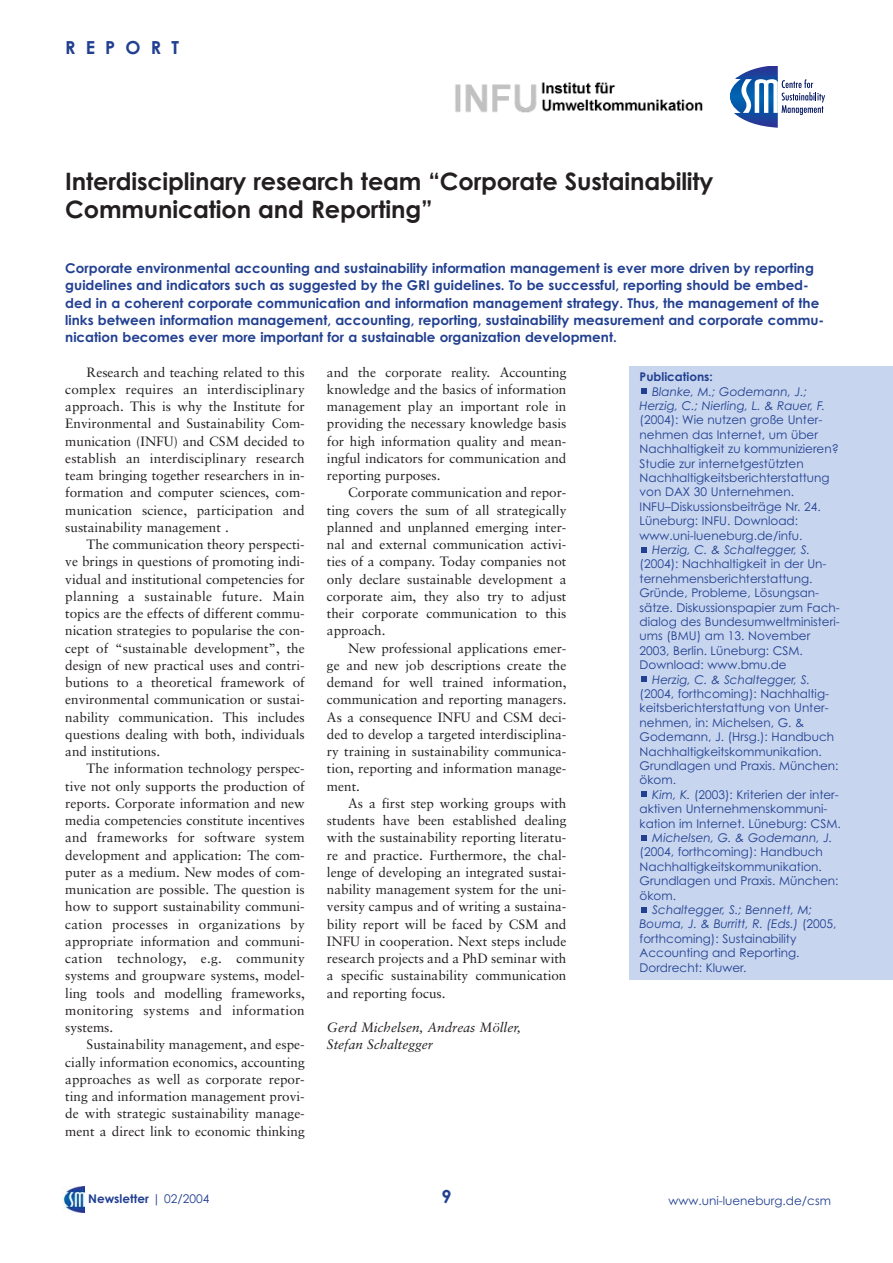
<style>
.page{position:relative;width:893px;height:1263px;background:#fff}
.page>*{position:absolute;margin:0;border:0;box-sizing:border-box;transform-origin:0 0}
.t1{font:700 24px/28.8px "Century Gothic";letter-spacing:-.005em;color:#231f20}
.t2{font:700 18px "Century Gothic";letter-spacing:.56em;color:#224091}
.t3{font:13.5px/17.2px "Sabon";color:#231f20;text-align:justify}
.t4{font:700 13.5px/17.2px "Century Gothic";color:#224091}
.t5{font:italic 13.5px/17.2px "Sabon";color:#231f20}
.t6{font:12px/14.4px "Century Gothic";color:#224091}
.t7{font:italic 12px/14.4px "Century Gothic";color:#224091;text-align:center}
.t8{font:700 12px "Century Gothic";color:#224091}
.s1{font-style:italic}
.s2{font-weight:400}
</style>
<div class="page">
<div style="left:629px;top:367px;width:263px;height:613px;background:#c7d5ee"></div>
<svg style="left:641px;top:907px;width:6px;height:6px"></svg>
<svg style="left:641px;top:835px;width:6px;height:6px"></svg>
<svg style="left:641px;top:791px;width:6px;height:6px"></svg>
<svg style="left:641px;top:676px;width:6px;height:6px"></svg>
<svg style="left:641px;top:547px;width:6px;height:6px"></svg>
<svg style="left:641px;top:388px;width:6px;height:6px"></svg>
<img style="left:62px;top:1187px;width:22px;height:25px">
<img style="left:455px;top:82px;width:248px;height:31px">
<svg style="left:729px;top:66px;width:96px;height:62px"></svg>
<h2 class="t2" style="left:65px;top:41px;width:115px">REPORT</h2>
<h1 class="t1" style="left:65px;top:169px;width:649px">Interdisciplinary research team “Corporate Sustainability<br>Communication and Reporting”</h1>
<p class="t4" style="left:65px;top:261px;width:760px">Corporate environmental accounting and sustainability information management is ever more driven by reporting guidelines and indicators such as suggested by the GRI guidelines. To be successful, reporting should be embed&shy;ded in a coherent corporate communication and information management strategy. Thus, the management of the links between information management, accounting, reporting, sustainability measurement and corporate commu&shy;nication becomes ever more important for a sustainable organization development.</p>
<p class="t3" style="left:65px;top:364px;width:241px;text-indent:21px">Research and teaching related to this complex requires an interdisciplinary approach. This is why the Institute for Environmental and Sustainability Com&shy;munication (INFU) and CSM decided to establish an interdisciplinary research team bringing together researchers in in&shy;formation and computer sciences, com&shy;munication science, participation and sustainability management .</p>
<p class="t3" style="left:65px;top:537px;width:241px;text-indent:21px">The communication theory perspecti&shy;ve brings in questions of promoting indi&shy;vidual and institutional competencies for planning a sustainable future. Main topics are the effects of different commu&shy;nication strategies to popularise the con&shy;cept of “sustainable development”, the design of new practical uses and contri&shy;butions to a theoretical framework of environmental communication or sustai&shy;nability communication. This includes questions dealing with both, individuals and institutions.</p>
<p class="t3" style="left:65px;top:761px;width:241px;text-indent:21px">The information technology perspec&shy;tive not only supports the production of reports. Corporate information and new media competencies constitute incentives and frameworks for software system development and application: The com&shy;puter as a medium. New modes of com&shy;munication are possible. The question is how to support sustainability communi&shy;cation processes in organizations by appropriate information and communi&shy;cation technology, e.g. community systems and groupware systems, model&shy;ling tools and modelling frameworks, monitoring systems and information systems.</p>
<p class="t3" style="left:65px;top:1037px;width:241px;text-indent:21px">Sustainability management, and espe&shy;cially information economics, accounting approaches as well as corporate repor&shy;ting and information management provi&shy;de with strategic sustainability manage&shy;ment a direct link to economic thinking</p>
<p class="t3" style="left:327px;top:364px;width:241px">and the corporate reality. Accounting knowledge and the basics of information management play an important role in providing the necessary knowledge basis for high information quality and mean&shy;ingful indicators for communication and reporting purposes.</p>
<p class="t3" style="left:327px;top:485px;width:241px;text-indent:21px">Corporate communication and repor&shy;ting covers the sum of all strategically planned and unplanned emerging inter&shy;nal and external communication activi&shy;ties of a company. Today companies not only declare sustainable development a corporate aim, they also try to adjust their corporate communication to this approach.</p>
<p class="t3" style="left:327px;top:640px;width:241px;text-indent:21px">New professional applications emer&shy;ge and new job descriptions create the demand for well trained information, communication and reporting managers.<br>As a consequence INFU and CSM deci&shy;ded to develop a targeted interdisciplina&shy;ry training in sustainability communica&shy;tion, reporting and information manage&shy;ment.</p>
<p class="t3" style="left:327px;top:796px;width:241px;text-indent:21px">As a first step working groups with students have been established dealing with the sustainability reporting literatu&shy;re and practice. Furthermore, the chal&shy;lenge of developing an integrated sustai&shy;nability management system for the uni&shy;versity campus and of writing a sustaina&shy;bility report will be faced by CSM and INFU in cooperation. Next steps include research projects and a PhD seminar with a specific sustainability communication and reporting focus.</p>
<p class="t5" style="left:327px;top:1020px;width:195px">Gerd Michelsen, Andreas Möller,<br>Stefan Schaltegger</p>
<p class="t8" style="left:639px;top:372px;width:75px">Publications:</p>
<p class="t7" style="left:639px;top:385px;width:187px">Blanke, M.; Godemann, J.;<br>Herzig, C.; Nierling, L. &amp; Rauer, F.</p>
<p class="t6" style="left:639px;top:414px;width:201px">(2004): Wie nutzen große Unter&shy;nehmen das Internet, um über<br>Nachhaltigkeit zu kommunizieren?<br>Studie zur internetgestützten<br>Nachhaltigkeitsberichterstattung von DAX 30 Unternehmen.<br>INFU–Diskussionsbeiträge Nr. 24.<br>Lüneburg: INFU. Download: www.uni-lueneburg.de/infu.</p>
<p class="t7" style="left:652px;top:544px;width:159px">Herzig, C. &amp; Schaltegger, S.</p>
<p class="t6" style="left:639px;top:558px;width:202px">(2004): Nachhaltigkeit in der Un&shy;ternehmensberichterstattung.<br>Gründe, Probleme, Lösungsan&shy;sätze. Diskussionspapier zum Fach&shy;dialog des Bundesumweltministeri&shy;ums (BMU) am 13. November<br>2003, Berlin. Lüneburg: CSM.<br>Download: www.bmu.de</p>
<p class="t7" style="left:652px;top:673px;width:159px">Herzig, C. &amp; Schaltegger, S.</p>
<p class="t6" style="left:639px;top:688px;width:200px">(2004, forthcoming): Nachhaltig&shy;keitsberichterstattung von Unter&shy;nehmen, in: Michelsen, G. &amp;<br>Godemann, J. (Hrsg.): Handbuch<br>Nachhaltigkeitskommunikation.<br>Grundlagen und Praxis. München: ökom.</p>
<p class="t6" style="left:639px;top:789px;width:202px;text-indent:13px"><span class="s1">Kim, K.</span> (2003): Kriterien der inter&shy;aktiven Unternehmenskommuni&shy;kation im Internet. Lüneburg: CSM.</p>
<p class="t7" style="left:652px;top:832px;width:182px">Michelsen, G. &amp; Godemann, J.</p>
<p class="t6" style="left:639px;top:846px;width:200px">(2004, forthcoming): Handbuch<br>Nachhaltigkeitskommunikation.<br>Grundlagen und Praxis. München: ökom.</p>
<p class="t6" style="left:639px;top:904px;width:198px;text-indent:13px"><span class="s1">Schaltegger, S.; Bennett, M;<br>Bouma, J. &amp; Burritt, R. (Eds.)</span> (2005, forthcoming): Sustainability<br>Accounting and Reporting.<br>Dordrecht: Kluwer.</p>
<h2 class="t2" style="left:441px;top:1190px;width:12px">9</h2>
<p class="t8" style="left:88px;top:1195px;width:123px">Newsletter <span class="s2">| 02/2004</span></p>
<p class="t6" style="left:668px;top:1194px;width:164px">www.uni-lueneburg.de/csm</p>
</div>
